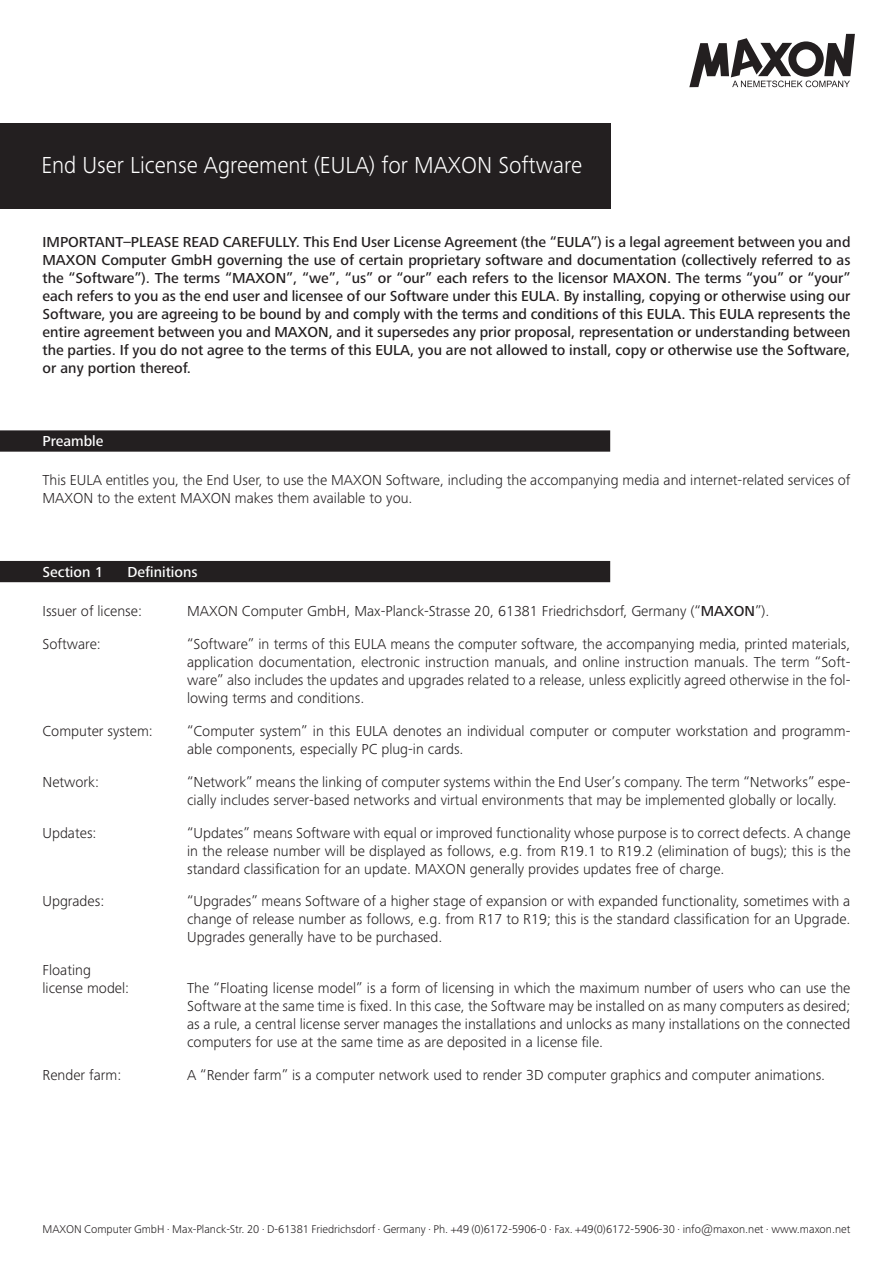
<style>
.page{position:relative;width:893px;height:1263px;background:#fff}
.page>*{position:absolute;margin:0;border:0;box-sizing:border-box;transform-origin:0 0}
.t1{font:300 24px "Frutiger Next LTW1 G";color:#fff;scale:.96 1}
.t2{font:300 15px/18px "Frutiger Next LTW1 G";color:#231f20}
.t3{font:500 15px/18px "Frutiger Next LTW1 G";color:#231f20;text-align:justify}
.t4{font:500 15px "Frutiger Next LTW1 G";color:#fff}
.t5{font:300 11.7px "Frutiger Next LTW1 G";color:#231f20}
.s1{font-weight:500}
</style>
<div class="page">
<svg style="left:689px;top:34px;width:166px;height:53px"></svg>
<div style="left:0;top:430px;width:610px;height:22px;background:#231f20"></div>
<div style="left:0;top:561px;width:610px;height:21px;background:#231f20"></div>
<div style="left:0;top:123px;width:610px;height:85px;background:#231f20"></div>
<h1 class="t1" style="left:41px;top:152px;width:565px">End User License Agreement (EULA) for MAXON Software</h1>
<p class="t3" style="left:43px;top:233px;width:809px">IMPORTANT–PLEASE READ CAREFULLY. This End User License Agreement (the “EULA”) is a legal agreement between you and MAXON Computer GmbH governing the use of certain proprietary software and documentation (collectively referred to as the “Software”). The terms “MAXON”, “we”, “us” or “our” each refers to the licensor MAXON. The terms “you” or “your” each refers to you as the end user and licensee of our Software under this EULA. By installing, copying or otherwise using our Software, you are agreeing to be bound by and comply with the terms and conditions of this EULA. This EULA represents the entire agreement between you and MAXON, and it supersedes any prior proposal, representation or understanding between the parties. If you do not agree to the terms of this EULA, you are not allowed to install, copy or otherwise use the Software, or any portion thereof.</p>
<p class="t4" style="left:43px;top:432px;width:63px">Preamble</p>
<p class="t2" style="left:43px;top:471px;width:809px">This EULA entitles you, the End User, to use the MAXON Software, including the accompanying media and internet-related services of<br>MAXON to the extent MAXON makes them available to you.</p>
<p class="t4" style="left:43px;top:563px;width:62px">Section 1</p>
<p class="t4" style="left:128px;top:563px;width:72px">Definitions</p>
<p class="t2" style="left:43px;top:602px;width:101px">Issuer of license:</p>
<p class="t2" style="left:187px;top:602px;width:584px">MAXON Computer GmbH, Max-Planck-Strasse 20, 61381 Friedrichsdorf, Germany (“<span class="s1">MAXON</span>”).</p>
<p class="t2" style="left:43px;top:635px;width:60px">Software:</p>
<p class="t2" style="left:187px;top:635px;width:665px;text-align:justify">“Software” in terms of this EULA means the computer software, the accompanying media, printed materials, application documentation, electronic instruction manuals, and online instruction manuals. The term “Soft&shy;ware” also includes the updates and upgrades related to a release, unless explicitly agreed otherwise in the fol&shy;lowing terms and conditions.</p>
<p class="t2" style="left:43px;top:722px;width:112px">Computer system:</p>
<p class="t2" style="left:187px;top:722px;width:665px">“Computer system” in this EULA denotes an individual computer or computer workstation and programm&shy;able components, especially PC plug-in cards.</p>
<p class="t2" style="left:43px;top:773px;width:58px">Network:</p>
<p class="t2" style="left:187px;top:773px;width:665px">“Network” means the linking of computer systems within the End User’s company. The term “Networks” espe&shy;cially includes server-based networks and virtual environments that may be implemented globally or locally.</p>
<p class="t2" style="left:43px;top:823px;width:56px">Updates:</p>
<p class="t2" style="left:187px;top:823px;width:665px;text-align:justify">“Updates” means Software with equal or improved functionality whose purpose is to correct defects. A change in the release number will be displayed as follows, e.g. from R19.1 to R19.2 (elimination of bugs); this is the standard classification for an update. MAXON generally provides updates free of charge.</p>
<p class="t2" style="left:43px;top:892px;width:63px">Upgrades:</p>
<p class="t2" style="left:187px;top:892px;width:665px;text-align:justify">“Upgrades” means Software of a higher stage of expansion or with expanded functionality, sometimes with a change of release number as follows, e.g. from R17 to R19; this is the standard classification for an Upgrade.<br>Upgrades generally have to be purchased.</p>
<p class="t2" style="left:43px;top:961px;width:88px">Floating license model:</p>
<p class="t2" style="left:187px;top:979px;width:665px;text-align:justify">The “Floating license model” is a form of licensing in which the maximum number of users who can use the Software at the same time is fixed. In this case, the Software may be installed on as many computers as desired; as a rule, a central license server manages the installations and unlocks as many installations on the connected computers for use at the same time as are deposited in a license file.</p>
<p class="t2" style="left:43px;top:1066px;width:80px">Render farm:</p>
<p class="t2" style="left:187px;top:1066px;width:640px">A “Render farm” is a computer network used to render 3D computer graphics and computer animations.</p>
<p class="t5" style="left:43px;top:1222px;width:809px">MAXON Computer GmbH . Max-Planck-Str. 20 . D-61381 Friedrichsdorf . Germany . Ph. +49 (0)6172-5906-0 . Fax. +49(0)6172-5906-30 . info@maxon.net . www.maxon.net</p>
</div>
